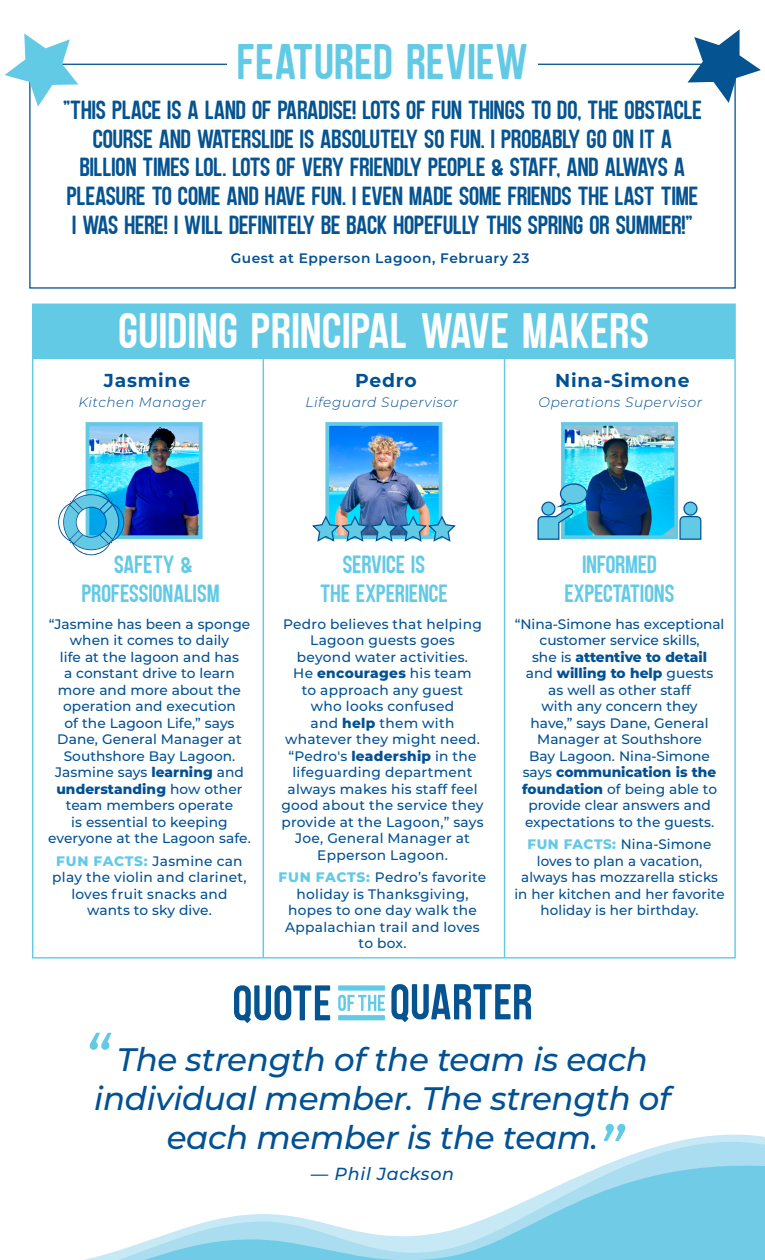
<style>
.page{position:relative;width:765px;height:1260px;background:#fff}
.page>*{position:absolute;margin:0;border:0;box-sizing:border-box;transform-origin:0 0}
.t1{font:50px "Zaio";letter-spacing:.02em;color:#fff}
.t2{font:50px "Zaio";letter-spacing:.02em;color:#63cae6}
.t3{font:italic 500 32.5px/39px "Montserrat";letter-spacing:-.01em;color:#025193;text-align:center}
.t4{font:26.25px/28.8px "Zaio";color:#055390;text-align:center}
.t5{font:25px/28.8px "Zaio";letter-spacing:.01em;color:#63cae6;text-align:center}
.t6{font:700 18.75px "Montserrat";letter-spacing:.04em;color:#025193}
.t7{font:italic 500 17.5px "Montserrat";letter-spacing:.04em;color:#025193}
.t8{font:500 13.75px/16.5px "Montserrat";letter-spacing:.01em;color:#025193;text-align:center}
.t9{font:italic 300 13.75px "Montserrat";letter-spacing:.04em;color:#025193}
.t10{font:600 13.75px "Montserrat";letter-spacing:.04em;color:#025193}
.s1{font-weight:800}
.s2{font-weight:800;color:#63cae6}
</style>
<div class="page">
<svg style="left:609px;top:1123px;width:156px;height:36px"></svg>
<svg style="left:84px;top:1159px;width:681px;height:101px"></svg>
<div style="left:33px;top:304px;width:702px;height:55px;background:#63cae6"></div>
<img style="left:91px;top:427px;width:107px;height:107px">
<div style="left:86px;top:422px;width:117px;height:117px;border:4px solid #63cae6"></div>
<img style="left:566px;top:427px;width:107px;height:107px">
<div style="left:561px;top:422px;width:117px;height:117px;border:4px solid #63cae6"></div>
<svg style="left:58px;top:489px;width:66px;height:66px"></svg>
<img style="left:330px;top:427px;width:107px;height:88px">
<div style="left:325px;top:422px;width:117px;height:117px;border:4px solid #63cae6"></div>
<svg style="left:312px;top:515px;width:144px;height:27px"></svg>
<hr style="left:263px;top:348px;width:1px;height:610px;background:#63cae6">
<hr style="left:504px;top:348px;width:1px;height:610px;background:#63cae6">
<svg style="left:234px;top:985px;width:96px;height:38px"></svg>
<svg style="left:338px;top:995px;width:47px;height:16px"></svg>
<svg style="left:391px;top:984px;width:140px;height:38px"></svg>
<div style="left:338px;top:1015px;width:47px;height:5px;background:#63cae6"></div>
<div style="left:338px;top:985px;width:47px;height:6px;background:#63cae6"></div>
<svg style="left:5px;top:33px;width:73px;height:74px"></svg>
<svg style="left:688px;top:29px;width:73px;height:74px"></svg>
<svg style="left:683px;top:502px;width:15px;height:14px"></svg>
<svg style="left:679px;top:515px;width:23px;height:25px"></svg>
<svg style="left:537px;top:483px;width:51px;height:57px"></svg>
<svg style="left:90px;top:1033px;width:22px;height:17px"></svg>
<svg style="left:603px;top:1124px;width:22px;height:17px"></svg>
<h1 class="t2" style="left:237px;top:35px;width:292px">FEATURED REVIEW</h1>
<p class="t4" style="left:63px;top:95px;width:640px">"THIS PLACE IS A LAND OF PARADISE! LOTS OF FUN THINGS TO DO, THE OBSTACLE COURSE AND WATERSLIDE IS ABSOLUTELY SO FUN. I PROBABLY GO ON IT A BILLION TIMES LOL. LOTS OF VERY FRIENDLY PEOPLE &amp; STAFF, AND ALWAYS A PLEASURE TO COME AND HAVE FUN. I EVEN MADE SOME FRIENDS THE LAST TIME I WAS HERE! I WILL DEFINITELY BE BACK HOPEFULLY THIS SPRING OR SUMMER!"</p>
<p class="t10" style="left:231px;top:248px;width:300px">Guest at Epperson Lagoon, February 23</p>
<h1 class="t1" style="left:119px;top:304px;width:532px">GUIDING PRINCIPAL WAVE MAKERS</h1>
<h3 class="t6" style="left:104px;top:367px;width:88px">Jasmine</h3>
<p class="t9" style="left:78px;top:393px;width:129px">Kitchen Manager</p>
<h3 class="t6" style="left:355px;top:367px;width:63px">Pedro</h3>
<p class="t9" style="left:306px;top:393px;width:154px">Lifeguard Supervisor</p>
<h3 class="t6" style="left:555px;top:367px;width:136px">Nina-Simone</h3>
<p class="t9" style="left:539px;top:393px;width:165px">Operations Supervisor</p>
<h3 class="t5" style="left:82px;top:550px;width:139px">SAFETY &amp;<br>PROFESSIONALISM</h3>
<p class="t8" style="left:48px;top:615px;width:204px">“Jasmine has been a sponge when it comes to daily<br>life at the lagoon and has<br>a constant drive to learn more and more about the operation and execution<br>of the Lagoon Life,” says<br>Dane, General Manager at<br>Southshore Bay Lagoon.<br>Jasmine says <span class="s1">learning</span> and <span class="s1">understanding</span> how other team members operate<br>is essential to keeping everyone at the Lagoon safe.</p>
<p class="t8" style="left:52px;top:852px;width:196px"><span class="s2">FUN FACTS:</span> Jasmine can play the violin and clarinet, loves fruit snacks and wants to sky dive.</p>
<h3 class="t5" style="left:320px;top:550px;width:129px">SERVICE IS<br>THE EXPERIENCE</h3>
<p class="t8" style="left:281px;top:615px;width:204px">Pedro believes that helping<br>Lagoon guests goes<br>beyond water activities.<br>He <span class="s1">encourages</span> his team<br>to approach any guest<br>who looks confused<br>and <span class="s1">help</span> them with whatever they might need. “Pedro's <span class="s1">leadership</span> in the lifeguarding department always makes his staff feel good about the service they provide at the Lagoon,” says<br>Joe, General Manager at<br>Epperson Lagoon.</p>
<p class="t8" style="left:279px;top:869px;width:209px"><span class="s2">FUN FACTS:</span> Pedro’s favorite holiday is Thanksgiving, hopes to one day walk the<br>Appalachian trail and loves to box.</p>
<h3 class="t5" style="left:565px;top:550px;width:111px">INFORMED<br>EXPECTATIONS</h3>
<p class="t8" style="left:515px;top:615px;width:211px">“Nina-Simone has exceptional customer service skills,<br>she is <span class="s1">attentive to detail<br></span>and <span class="s1">willing to help</span> guests<br>as well as other staff<br>with any concern they<br>have,” says Dane, General<br>Manager at Southshore<br>Bay Lagoon. Nina-Simone says <span class="s1">communication is the foundation</span> of being able to provide clear answers and expectations to the guests.</p>
<p class="t8" style="left:514px;top:836px;width:212px"><span class="s2">FUN FACTS:</span> Nina-Simone loves to plan a vacation, always has mozzarella sticks in her kitchen and her favorite holiday is her birthday.</p>
<h2 class="t3" style="left:94px;top:1038px;width:578px">The strength of the team is each individual member. The strength of each member is the team.</h2>
<p class="t7" style="left:311px;top:1162px;width:145px">— Phil Jackson</p>
</div>
